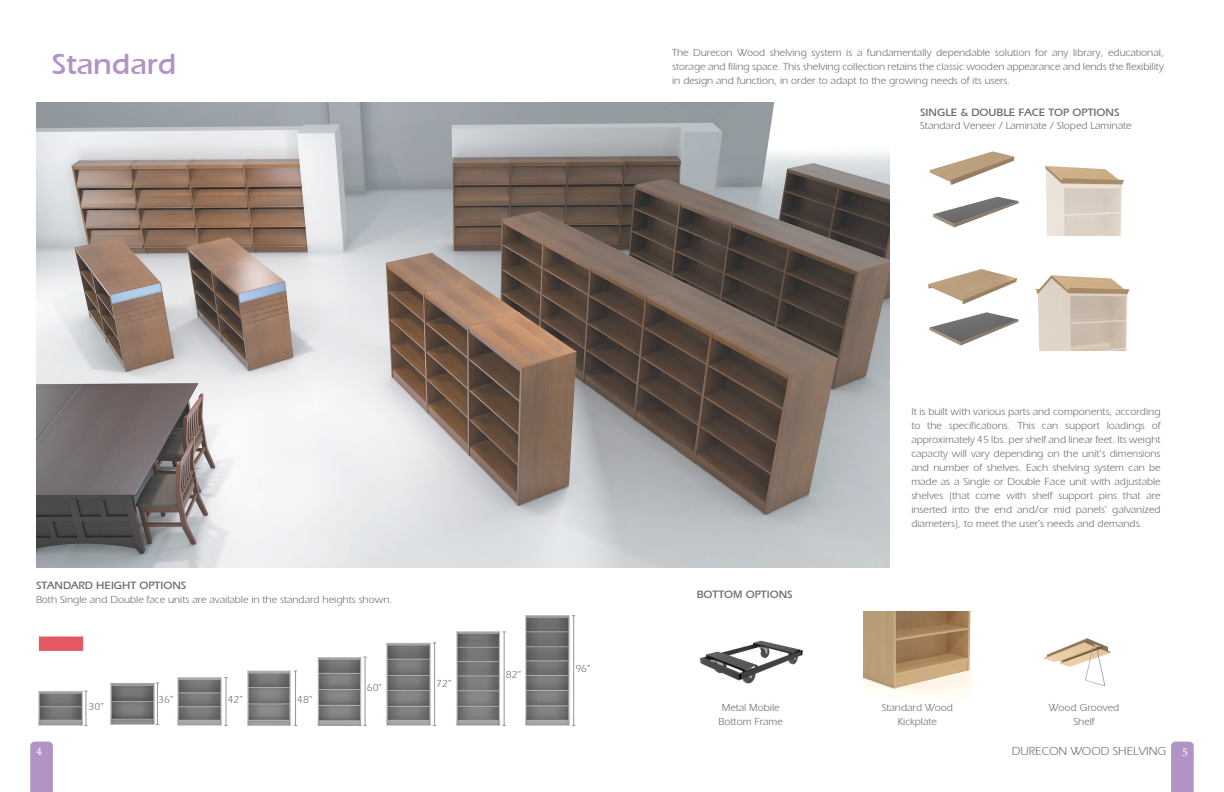
<style>
.page{position:relative;width:1224px;height:792px;background:#fff}
.page>*{position:absolute;margin:0;border:0;box-sizing:border-box;transform-origin:0 0}
.t1{font:30px "Aquiline Book Bold SWFTE";color:#b194c5}
.t2{font:12px "Aquiline Book Regular SWFTE";color:#6c6d70}
.t3{font:12px "Minion Pro";color:#fff}
.t4{font:11px "Aquiline Book Bold SWFTE";color:#6c6d70}
.t5{font:10.5px/14px "Aquiline Book Regular SWFTE";color:#6c6d70;text-align:justify}
</style>
<div class="page">
<svg style="left:1171px;top:742px;width:23px;height:50px"></svg>
<svg style="left:30px;top:742px;width:23px;height:50px"></svg>
<img style="left:36px;top:103px;width:854px;height:464px">
<img style="left:38px;top:690px;width:47px;height:36px">
<img style="left:110px;top:682px;width:47px;height:43px">
<img style="left:317px;top:657px;width:45px;height:69px">
<img style="left:386px;top:642px;width:45px;height:84px">
<img style="left:456px;top:631px;width:44px;height:95px">
<img style="left:525px;top:615px;width:45px;height:111px">
<img style="left:38px;top:636px;width:46px;height:15px">
<hr style="left:86px;top:691px;width:1px;height:34px;background:#939598">
<hr style="left:157px;top:683px;width:1px;height:41px;background:#939598">
<hr style="left:365px;top:657px;width:1px;height:68px;background:#939598">
<hr style="left:434px;top:643px;width:1px;height:82px;background:#939598">
<hr style="left:504px;top:632px;width:1px;height:93px;background:#939598">
<hr style="left:573px;top:616px;width:1px;height:109px;background:#939598">
<img style="left:177px;top:677px;width:45px;height:49px">
<hr style="left:226px;top:678px;width:1px;height:47px;background:#939598">
<img style="left:247px;top:670px;width:47px;height:56px">
<hr style="left:295px;top:671px;width:1px;height:54px;background:#939598">
<img style="left:1045px;top:166px;width:79px;height:69px">
<img style="left:929px;top:151px;width:86px;height:34px">
<img style="left:933px;top:196px;width:86px;height:32px">
<img style="left:927px;top:269px;width:203px;height:81px">
<img style="left:1044px;top:638px;width:67px;height:48px">
<img style="left:863px;top:611px;width:108px;height:84px">
<img style="left:700px;top:640px;width:103px;height:44px">
<p class="t1" style="left:51px;top:47px;width:127px">Standard</p>
<p class="t5" style="left:672px;top:46px;width:493px">The Durecon Wood shelving system is a fundamentally dependable solution for any library, educational, storage and filing space. This shelving collection retains the classic wooden appearance and lends the flexibility in design and function, in order to adapt to the growing needs of its users.</p>
<p class="t4" style="left:920px;top:106px;width:201px">SINGLE &amp; DOUBLE FACE TOP OPTIONS</p>
<p class="t5" style="left:920px;top:119px;width:213px">Standard Veneer / Laminate / Sloped Laminate</p>
<p class="t4" style="left:36px;top:579px;width:152px">STANDARD HEIGHT OPTIONS</p>
<p class="t5" style="left:36px;top:592px;width:358px">Both Single and Double face units are available in the standard heights shown.</p>
<p class="t5" style="left:89px;top:699px;width:17px">30”</p>
<p class="t5" style="left:158px;top:693px;width:17px">36”</p>
<p class="t5" style="left:228px;top:693px;width:17px">42”</p>
<p class="t5" style="left:297px;top:693px;width:17px">48”</p>
<p class="t5" style="left:367px;top:681px;width:17px">60”</p>
<p class="t5" style="left:436px;top:676px;width:17px">72”</p>
<p class="t5" style="left:506px;top:668px;width:17px">82”</p>
<p class="t5" style="left:575px;top:661px;width:17px">96”</p>
<p class="t4" style="left:697px;top:588px;width:98px">BOTTOM OPTIONS</p>
<p class="t5" style="left:722px;top:700px;width:59px">Metal Mobile</p>
<p class="t5" style="left:719px;top:714px;width:66px">Bottom Frame</p>
<p class="t5" style="left:911px;top:404px;width:251px">It is built with various parts and components, according to the specifications. This can support loadings of approximately 45 lbs. per shelf and linear feet. Its weight capacity will vary depending on the unit’s dimensions and number of shelves. Each shelving system can be made as a Single or Double Face unit with adjustable shelves (that come with shelf support pins that are inserted into the end and/or mid panels’ galvanized diameters), to meet the user’s needs and demands.</p>
<p class="t5" style="left:882px;top:700px;width:73px">Standard Wood</p>
<p class="t5" style="left:898px;top:714px;width:41px">Kickplate</p>
<p class="t5" style="left:1049px;top:700px;width:72px">Wood Grooved</p>
<p class="t5" style="left:1073px;top:714px;width:23px">Shelf</p>
<p class="t3" style="left:36px;top:744px;width:7px">4</p>
<p class="t2" style="left:1012px;top:745px;width:156px">DURECON WOOD SHELVING</p>
<p class="t3" style="left:1182px;top:744px;width:7px">5</p>
</div>
